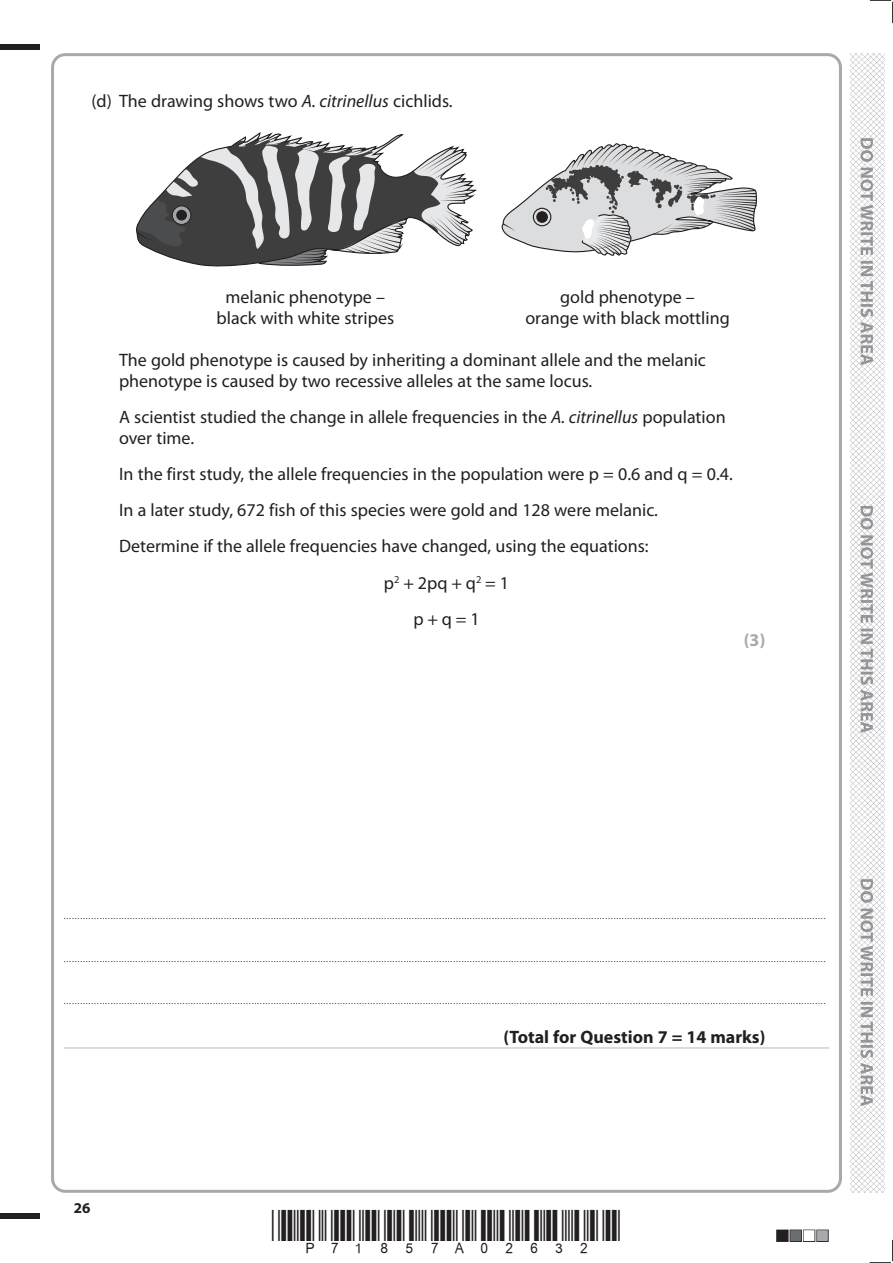
<style>
.page{position:relative;width:893px;height:1263px;background:#fff}
.page>*{position:absolute;margin:0;border:0;box-sizing:border-box;transform-origin:0 0}
.t1{font:18px/21px "Myriad Pro";color:#231f20;text-align:center}
.t2{font:700 18px "Myriad Pro";color:#231f20}
.t3{font:700 18px "Myriad Pro";color:#a8a9ad}
.t4{font:700 15px "Myriad Pro";color:#231f20}
.t5{font:9px "Myriad Pro";color:#231f20}
.s1{font-style:italic}
</style>
<div class="page">
<div style="left:0;top:44px;width:40px;height:5px;background:#231f20"></div>
<div style="left:0;top:1214px;width:40px;height:5px;background:#231f20"></div>
<svg style="left:870px;top:0;width:23px;height:23px"></svg>
<svg style="left:870px;top:1240px;width:23px;height:23px"></svg>
<img style="left:850px;top:53px;width:34px;height:1140px">
<svg style="left:860px;top:138px;width:13px;height:968px"></svg>
<hr style="left:64px;top:1047px;width:765px;height:2px;background:#d1d2d4">
<svg style="left:136px;top:133px;width:339px;height:133px"></svg>
<svg style="left:501px;top:143px;width:256px;height:113px"></svg>
<h1 class="t1" style="left:91px;top:90px;width:363px">(d) The drawing shows two <span class="s1">A. citrinellus</span> cichlids.</h1>
<h1 class="t1" style="left:216px;top:286px;width:179px">melanic phenotype – black with white stripes</h1>
<h1 class="t1" style="left:525px;top:286px;width:206px">gold phenotype –<br>orange with black mottling</h1>
<h1 class="t1" style="left:119px;top:349px;width:588px;text-align:left">The gold phenotype is caused by inheriting a dominant allele and the melanic phenotype is caused by two recessive alleles at the same locus.</h1>
<h1 class="t1" style="left:119px;top:406px;width:608px;text-align:left">A scientist studied the change in allele frequencies in the <span class="s1">A. citrinellus</span> population over time.</h1>
<h1 class="t1" style="left:119px;top:463px;width:615px">In the first study, the allele frequencies in the population were p = 0.6 and q = 0.4.</h1>
<h1 class="t1" style="left:119px;top:499px;width:540px">In a later study, 672 fish of this species were gold and 128 were melanic.</h1>
<h1 class="t1" style="left:119px;top:535px;width:531px">Determine if the allele frequencies have changed, using the equations:</h1>
<h1 class="t1" style="left:384px;top:572px;width:127px">p<sup>2</sup> + 2pq + q<sup>2</sup> = 1</h1>
<h1 class="t1" style="left:413px;top:608px;width:68px">p + q = 1</h1>
<h1 class="t3" style="left:744px;top:628px;width:23px">(3)</h1>
<p class="t5" style="left:64px;top:911px;width:763px">....................................................................................................................................................................................................................................................................................</p>
<p class="t5" style="left:64px;top:953px;width:763px">....................................................................................................................................................................................................................................................................................</p>
<p class="t5" style="left:64px;top:995px;width:763px">....................................................................................................................................................................................................................................................................................</p>
<h1 class="t2" style="left:503px;top:1025px;width:264px">(Total for Question 7 = 14 marks)</h1>
<h2 class="t4" style="left:74px;top:1198px;width:18px">26</h2>
</div>
